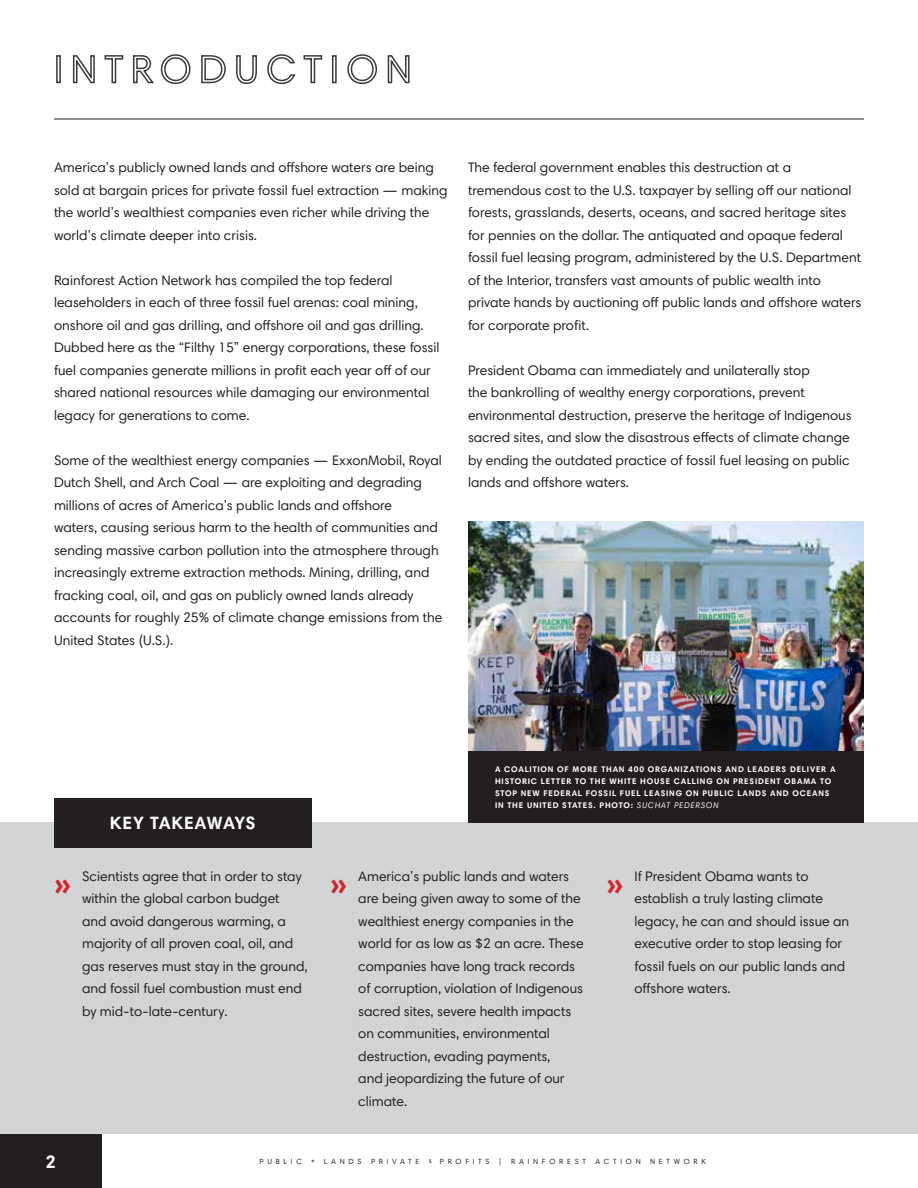
<style>
.page{position:relative;width:918px;height:1188px;background:#fff}
.page>*{position:absolute;margin:0;border:0;box-sizing:border-box;transform-origin:0 0}
.t1{font:700 30px "Meta Plus";color:#d2232a}
.t2{font:700 18px "Harmonia Sans Std";letter-spacing:.03em;color:#fff}
.t3{font:13.8px/22.5px "Harmonia Sans Std";color:#231f20}
.t4{font:700 8.25px/12px "Harmonia Sans Std";letter-spacing:.1em;color:#fff}
.t5{font:7.5px "Harmonia Sans Std";letter-spacing:.5em;color:#231f20}
.s1{font-weight:400;font-style:italic}
.s2{font-size:5.25px}
</style>
<div class="page">
<div style="left:0;top:1134px;width:102px;height:54px;background:#231f20"></div>
<div style="left:56px;top:55px;width:5px;height:28px;border:2px solid #231f20"></div>
<svg style="left:72px;top:55px;width:23px;height:29px"></svg>
<svg style="left:104px;top:55px;width:20px;height:29px"></svg>
<svg style="left:133px;top:54px;width:58px;height:31px"></svg>
<svg style="left:201px;top:55px;width:25px;height:29px"></svg>
<svg style="left:236px;top:55px;width:21px;height:30px"></svg>
<svg style="left:267px;top:54px;width:29px;height:31px"></svg>
<svg style="left:303px;top:55px;width:20px;height:29px"></svg>
<div style="left:332px;top:55px;width:5px;height:28px;border:2px solid #231f20"></div>
<svg style="left:347px;top:54px;width:30px;height:31px"></svg>
<svg style="left:387px;top:55px;width:23px;height:29px"></svg>
<hr style="left:54px;top:119px;width:810px;height:1px;background:#231f20">
<div style="left:0;top:823px;width:918px;height:311px;background:#d1d3d4"></div>
<div style="left:54px;top:798px;width:258px;height:49px;background:#231f20"></div>
<img style="left:468px;top:522px;width:396px;height:229px">
<div style="left:468px;top:751px;width:396px;height:71px;background:#231f20"></div>
<p class="t3" style="left:54px;top:156px;width:395px">America’s publicly owned lands and offshore waters are being sold at bargain prices for private fossil fuel extraction — making the world’s wealthiest companies even richer while driving the world’s climate deeper into crisis.</p>
<p class="t3" style="left:54px;top:269px;width:387px">Rainforest Action Network has compiled the top federal leaseholders in each of three fossil fuel arenas: coal mining, onshore oil and gas drilling, and offshore oil and gas drilling.<br>Dubbed here as the “Filthy 15” energy corporations, these fossil fuel companies generate millions in profit each year off of our shared national resources while damaging our environmental legacy for generations to come.</p>
<p class="t3" style="left:54px;top:449px;width:390px">Some of the wealthiest energy companies — ExxonMobil, Royal Dutch Shell, and Arch Coal — are exploiting and degrading millions of acres of America’s public lands and offshore<br>waters, causing serious harm to the health of communities and sending massive carbon pollution into the atmosphere through increasingly extreme extraction methods. Mining, drilling, and fracking coal, oil, and gas on publicly owned lands already accounts for roughly 25% of climate change emissions from the United States (U.S.).</p>
<p class="t3" style="left:468px;top:156px;width:395px">The federal government enables this destruction at a tremendous cost to the U.S. taxpayer by selling off our national forests, grasslands, deserts, oceans, and sacred heritage sites for pennies on the dollar. The antiquated and opaque federal fossil fuel leasing program, administered by the U.S. Department of the Interior, transfers vast amounts of public wealth into private hands by auctioning off public lands and offshore waters for corporate profit.</p>
<p class="t3" style="left:468px;top:359px;width:385px">President Obama can immediately and unilaterally stop<br>the bankrolling of wealthy energy corporations, prevent environmental destruction, preserve the heritage of Indigenous sacred sites, and slow the disastrous effects of climate change by ending the outdated practice of fossil fuel leasing on public lands and offshore waters.</p>
<h2 class="t2" style="left:110px;top:812px;width:147px">KEY TAKEAWAYS</h2>
<p class="t4" style="left:495px;top:763px;width:342px">A COALITION OF MORE THAN 400 ORGANIZATIONS AND LEADERS DELIVER A HISTORIC LETTER TO THE WHITE HOUSE CALLING ON PRESIDENT OBAMA TO STOP NEW FEDERAL FOSSIL FUEL LEASING ON PUBLIC LANDS AND OCEANS IN THE UNITED STATES. PHOTO: <span class="s1">SUCHAT PEDERSON</span></p>
<h1 class="t1" style="left:330px;top:866px;width:18px">»</h1>
<p class="t3" style="left:634px;top:865px;width:216px">If President Obama wants to establish a truly lasting climate legacy, he can and should issue an executive order to stop leasing for fossil fuels on our public lands and offshore waters.</p>
<h1 class="t1" style="left:54px;top:866px;width:18px">»</h1>
<p class="t3" style="left:358px;top:865px;width:227px">America’s public lands and waters are being given away to some of the wealthiest energy companies in the world for as low as $2 an acre. These companies have long track records of corruption, violation of Indigenous sacred sites, severe health impacts on communities, environmental destruction, evading payments,<br>and jeopardizing the future of our climate.</p>
<p class="t3" style="left:82px;top:865px;width:227px">Scientists agree that in order to stay within the global carbon budget<br>and avoid dangerous warming, a majority of all proven coal, oil, and gas reserves must stay in the ground, and fossil fuel combustion must end by mid-to-late-century.</p>
<h1 class="t1" style="left:606px;top:866px;width:18px">»</h1>
<h2 class="t2" style="left:46px;top:1150px;width:12px">2</h2>
<p class="t5" style="left:259px;top:1157px;width:44px">PUBLIC</p>
<p class="t5" style="left:311px;top:1157px;width:180px">* LANDS PRIVATE <span class="s2">$</span> PROFITS</p>
<p class="t5" style="left:499px;top:1157px;width:4px">|</p>
<p class="t5" style="left:511px;top:1157px;width:76px">RAINFOREST</p>
<p class="t5" style="left:595px;top:1157px;width:47px">ACTION</p>
<p class="t5" style="left:650px;top:1157px;width:57px">NETWORK</p>
</div>
